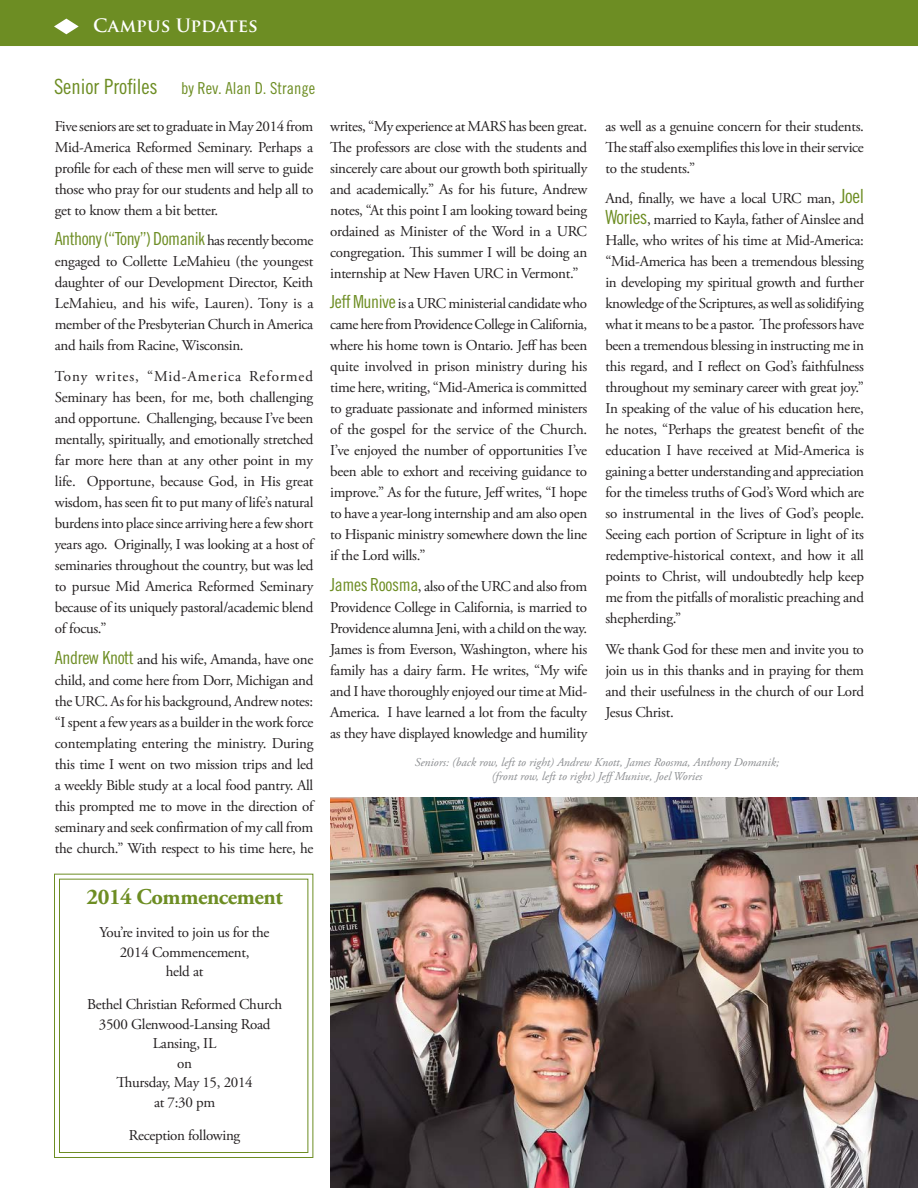
<style>
.page{position:relative;width:918px;height:1188px;background:#fff}
.page>*{position:absolute;margin:0;border:0;box-sizing:border-box;transform-origin:0 0}
.t1{font:700 22.5px "Adobe Garamond Pro";letter-spacing:-.02em;color:#6d8d23}
.t2{font:18px "Trade Gothic LT Std Cn 18";letter-spacing:-.03em;color:#6d8d23}
.t3{font:700 18px "Trajan Pro";color:#fff}
.t4{font:16.5px "Trade Gothic LT Std Cn 18";color:#6d8d23}
.t5{font:15px/21px "Adobe Garamond Pro";letter-spacing:-.02em;color:#231f20;text-align:justify}
.t6{font:italic 12px/14.4px "Adobe Garamond Pro";color:#8a8c8f;text-align:center}
.s1{font-size:21px}
.s2{font-family:"Adobe Garamond Pro";font-size:15px;color:#231f20}
.s3{font-family:"Trade Gothic LT Std Cn 18";font-size:18px;color:#6d8d23}
.s4{font-family:"Trade Gothic LT Std Cn 18";font-size:19.5px;color:#6d8d23}
</style>
<div class="page">
<div style="left:0;top:0;width:918px;height:46px;background:#6d8d23"></div>
<img style="left:330px;top:798px;width:588px;height:390px">
<svg style="left:54px;top:873px;width:260px;height:285px"></svg>
<div style="left:59px;top:879px;width:249px;height:274px;border:1px solid #6d8d23"></div>
<p class="t3" style="left:93px;top:14px;width:166px">Campus Updates</p>
<p class="t4" style="left:54px;top:79px;width:263px"><span class="s1">Senior Profiles</span> by Rev. Alan D. Strange</p>
<p class="t5" style="left:55px;top:116px;width:260px">Five seniors are set to graduate in May 2014 from Mid-America Reformed Seminary. Perhaps a profile for each of these men will serve to guide those who pray for our students and help all to get to know them a bit better.</p>
<p class="t2" style="left:55px;top:228px;width:260px">Anthony (“Tony”) Domanik <span class="s2">has recently become</span></p>
<p class="t5" style="left:55px;top:252px;width:260px">engaged to Collette LeMahieu (the youngest daughter of our Development Director, Keith LeMahieu, and his wife, Lauren). Tony is a member of the Presbyterian Church in America and hails from Racine, Wisconsin.</p>
<p class="t5" style="left:55px;top:366px;width:260px">Tony writes, “Mid-America Reformed Seminary has been, for me, both challenging and opportune. Challenging, because I’ve been mentally, spiritually, and emotionally stretched far more here than at any other point in my life. Opportune, because God, in His great wisdom, has seen fit to put many of life’s natural burdens into place since arriving here a few short years ago. Originally, I was looking at a host of seminaries throughout the country, but was led to pursue Mid America Reformed Seminary because of its uniquely pastoral/academic blend of focus.”</p>
<p class="t5" style="left:55px;top:649px;width:260px"><span class="s3">Andrew Knott</span> and his wife, Amanda, have one child, and come here from Dorr, Michigan and the URC. As for his background, Andrew notes: “I spent a few years as a builder in the work force contemplating entering the ministry. During this time I went on two mission trips and led a weekly Bible study at a local food pantry. All this prompted me to move in the direction of seminary and seek confirmation of my call from the church.” With respect to his time here, he</p>
<p class="t1" style="left:87px;top:884px;width:198px">2014 Commencement</p>
<p class="t5" style="left:100px;top:924px;width:171px;line-height:19.5px;text-align:center">You’re invited to join us for the<br>2014 Commencement,<br>held at</p>
<p class="t5" style="left:87px;top:996px;width:196px;line-height:19.5px;text-align:center">Bethel Christian Reformed Church<br>3500 Glenwood-Lansing Road<br>Lansing, IL<br>on<br>Thursday, May 15, 2014<br>at 7:30 pm</p>
<p class="t5" style="left:129px;top:1125px;width:113px">Reception following</p>
<p class="t5" style="left:330px;top:116px;width:259px">writes, “My experience at MARS has been great.<br>The professors are close with the students and sincerely care about our growth both spiritually and academically.” As for his future, Andrew notes, “At this point I am looking toward being ordained as Minister of the Word in a URC congregation. This summer I will be doing an internship at New Haven URC in Vermont.”</p>
<p class="t5" style="left:330px;top:294px;width:259px"><span class="s3">Jeff Munive</span> is a URC ministerial candidate who came here from Providence College in California, where his home town is Ontario. Jeff has been quite involved in prison ministry during his time here, writing, “Mid-America is committed to graduate passionate and informed ministers of the gospel for the service of the Church.<br>I’ve enjoyed the number of opportunities I’ve been able to exhort and receiving guidance to improve.” As for the future, Jeff writes, “I hope to have a year-long internship and am also open to Hispanic ministry somewhere down the line if the Lord wills.”</p>
<p class="t5" style="left:330px;top:576px;width:259px"><span class="s3">James Roosma</span>, also of the URC and also from Providence College in California, is married to Providence alumna Jeni, with a child on the way.<br>James is from Everson, Washington, where his family has a dairy farm. He writes, “My wife and I have thoroughly enjoyed our time at Mid-America. I have learned a lot from the faculty as they have displayed knowledge and humility</p>
<p class="t5" style="left:605px;top:116px;width:260px">as well as a genuine concern for their students.<br>The staff also exemplifies this love in their service to the students.”</p>
<p class="t5" style="left:605px;top:189px;width:260px">And, finally, we have a local URC man, <span class="s4">Joel Wories</span>, married to Kayla, father of Ainslee and Halle, who writes of his time at Mid-America: “Mid-America has been a tremendous blessing in developing my spiritual growth and further knowledge of the Scriptures, as well as solidifying what it means to be a pastor. The professors have been a tremendous blessing in instructing me in this regard, and I reflect on God’s faithfulness throughout my seminary career with great joy.” In speaking of the value of his education here, he notes, “Perhaps the greatest benefit of the education I have received at Mid-America is gaining a better understanding and appreciation for the timeless truths of God’s Word which are so instrumental in the lives of God’s people.<br>Seeing each portion of Scripture in light of its redemptive-historical context, and how it all points to Christ, will undoubtedly help keep me from the pitfalls of moralistic preaching and shepherding.”</p>
<p class="t5" style="left:605px;top:639px;width:260px">We thank God for these men and invite you to join us in this thanks and in praying for them and their usefulness in the church of our Lord Jesus Christ.</p>
<p class="t6" style="left:415px;top:755px;width:366px">Seniors: (back row, left to right) Andrew Knott, James Roosma, Anthony Domanik; (front row, left to right) JeffMunive, Joel Wories</p>
</div>
